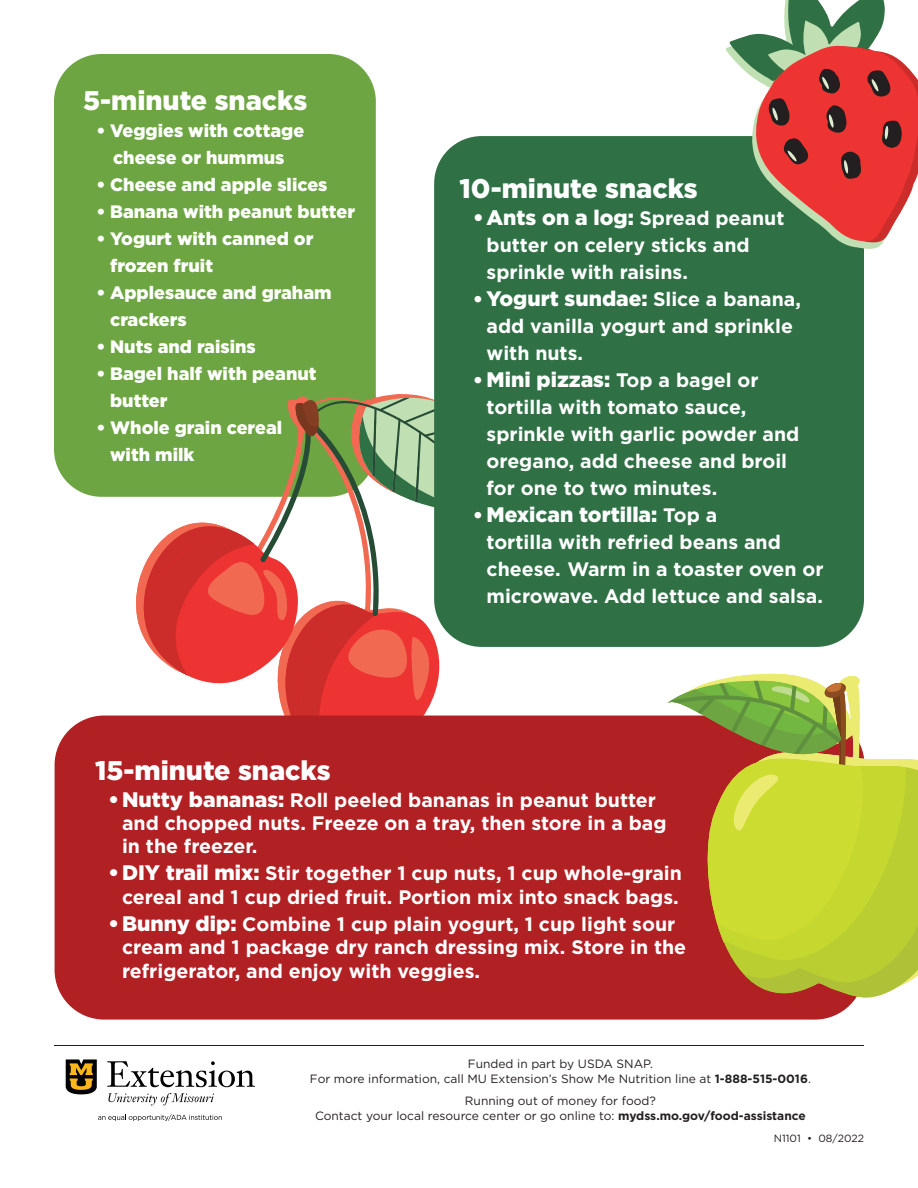
<style>
.page{position:relative;width:918px;height:1188px;background:#fff}
.page>*{position:absolute;margin:0;border:0;box-sizing:border-box;transform-origin:0 0}
.t1{font:900 27px "Gotham";color:#fff}
.t2{font:900 21px "Gotham";color:#fff}
.t3{font:700 19.5px/27px "Gotham";color:#fff}
.t4{font:900 18px/27px "Gotham";color:#fff}
.t5{font:12px/15px "Gotham";color:#231f20;text-align:center}
.t6{font:10.5px "Gotham";color:#231f20}
.s1{font-weight:700;font-size:19.5px}
.s2{font-size:19.5px}
.s3{font-weight:900;font-size:21px}
.s4{font-weight:700}
</style>
<div class="page">
<div style="left:54px;top:54px;width:322px;height:443px;background:#6da542;border-radius:48px"></div>
<svg style="left:133px;top:394px;width:385px;height:322px"></svg>
<div style="left:55px;top:716px;width:810px;height:304px;background:#b12023;border-radius:50px"></div>
<svg style="left:667px;top:674px;width:251px;height:327px"></svg>
<div style="left:434px;top:136px;width:430px;height:511px;background:#2f7045;border-radius:48px"></div>
<svg style="left:725px;top:0;width:193px;height:249px"></svg>
<svg style="left:65px;top:1059px;width:32px;height:36px"></svg>
<svg style="left:107px;top:1061px;width:148px;height:26px"></svg>
<svg style="left:108px;top:1093px;width:106px;height:12px"></svg>
<svg style="left:98px;top:1114px;width:124px;height:7px"></svg>
<hr style="left:54px;top:1045px;width:810px;height:1px;background:#231f20">
<h1 class="t1" style="left:83px;top:85px;width:226px">5-minute snacks</h1>
<p class="t4" style="left:97px;top:117px;width:209px;text-align:center">• Veggies with cottage cheese or hummus</p>
<p class="t4" style="left:97px;top:171px;width:232px">• Cheese and apple slices</p>
<p class="t4" style="left:97px;top:198px;width:260px">• Banana with peanut butter</p>
<p class="t4" style="left:110px;top:225px;width:205px;text-indent:-14px">• Yogurt with canned or frozen fruit</p>
<p class="t4" style="left:110px;top:279px;width:223px;text-indent:-14px">• Applesauce and graham crackers</p>
<p class="t4" style="left:97px;top:333px;width:161px">• Nuts and raisins</p>
<p class="t4" style="left:110px;top:360px;width:208px;text-indent:-14px">• Bagel half with peanut butter</p>
<p class="t4" style="left:110px;top:414px;width:174px;text-indent:-14px">• Whole grain cereal with milk</p>
<h1 class="t1" style="left:460px;top:173px;width:240px">10-minute snacks</h1>
<p class="t2" style="left:473px;top:206px;width:313px">•Ants on a log: <span class="s1">Spread peanut</span></p>
<p class="t3" style="left:487px;top:231px;width:265px">butter on celery sticks and sprinkle with raisins.</p>
<p class="t2" style="left:473px;top:287px;width:329px"><span class="s2">•</span> Yogurt sundae: <span class="s1">Slice a banana,</span></p>
<p class="t3" style="left:487px;top:312px;width:308px">add vanilla yogurt and sprinkle with nuts.</p>
<p class="t2" style="left:473px;top:368px;width:287px"><span class="s2">•</span> Mini pizzas: <span class="s1">Top a bagel or</span></p>
<p class="t3" style="left:487px;top:393px;width:314px">tortilla with tomato sauce, sprinkle with garlic powder and oregano, add cheese and broil for one to two minutes.</p>
<p class="t2" style="left:473px;top:503px;width:246px"><span class="s2">•</span> Mexican tortilla: <span class="s1">Top a</span></p>
<p class="t3" style="left:487px;top:528px;width:339px">tortilla with refried beans and cheese. Warm in a toaster oven or microwave. Add lettuce and salsa.</p>
<h1 class="t1" style="left:95px;top:754px;width:237px">15-minute snacks</h1>
<p class="t3" style="left:122px;top:787px;width:546px;line-height:23.4px;text-indent:-13px"><span class="s3">•Nutty bananas:</span> Roll peeled bananas in peanut butter and chopped nuts. Freeze on a tray, then store in a bag in the freezer.</p>
<p class="t3" style="left:109px;top:861px;width:575px;line-height:23.4px;text-align:center"><span class="s3">•DIY trail mix:</span> Stir together 1 cup nuts, 1 cup whole-grain cereal and 1 cup dried fruit. Portion mix into snack bags.</p>
<p class="t3" style="left:122px;top:912px;width:566px;line-height:23.4px;text-indent:-14px"><span class="s3">• Bunny dip:</span> Combine 1 cup plain yogurt, 1 cup light sour cream and 1 package dry ranch dressing mix. Store in the refrigerator, and enjoy with veggies.</p>
<p class="t5" style="left:310px;top:1056px;width:502px">Funded in part by USDA SNAP.<br>For more information, call MU Extension’s Show Me Nutrition line at <span class="s4">1-888-515-0016</span>.</p>
<p class="t5" style="left:315px;top:1093px;width:492px">Running out of money for food?<br>Contact your local resource center or go online to: <span class="s4">mydss.mo.gov/food-assistance</span></p>
<p class="t6" style="left:774px;top:1132px;width:92px">N1101 • 08/2022</p>
</div>
